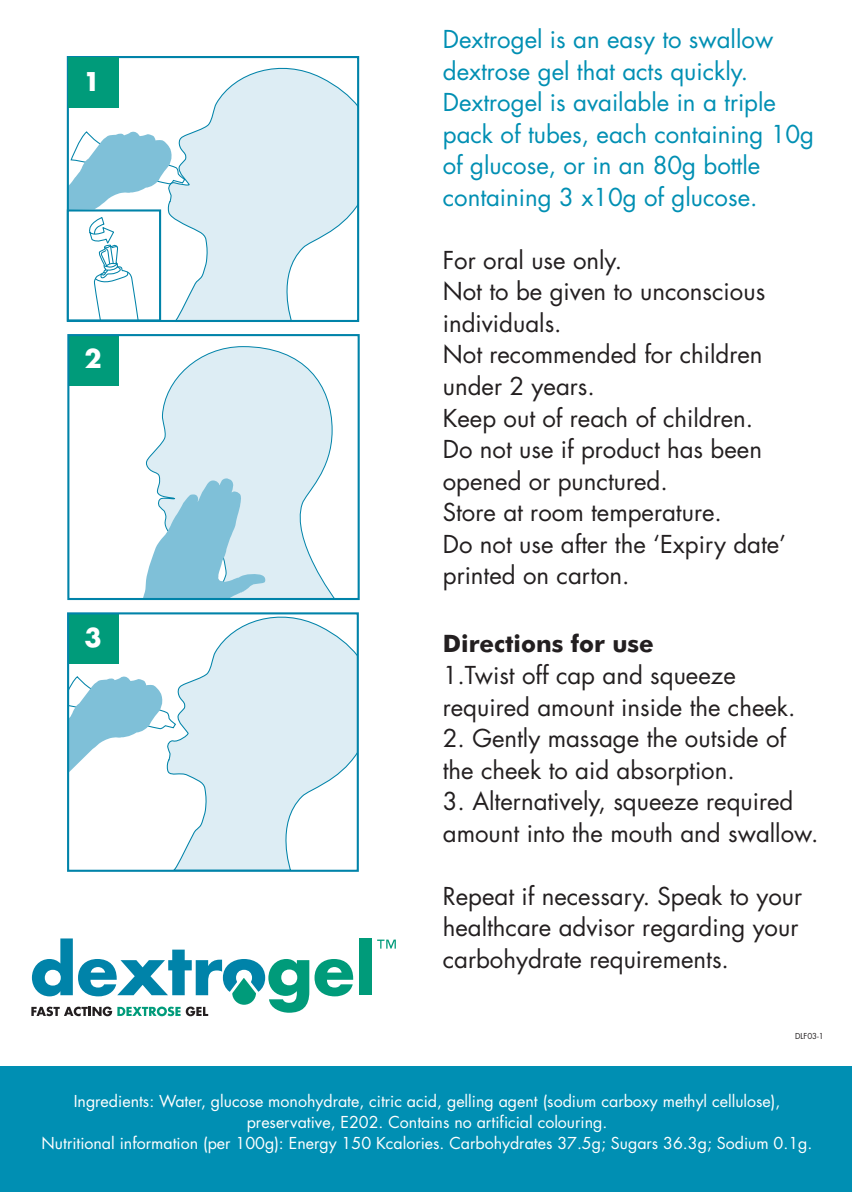
<style>
.page{position:relative;width:852px;height:1192px;background:#fff}
.page>*{position:absolute;margin:0;border:0;box-sizing:border-box;transform-origin:0 0}
.t1{font:700 25.2px "Futura";color:#fff}
.t2{font:24px/31.6px "Futura";color:#231f20}
.t3{font:24px/31.6px "Futura";color:#008fb3}
.t4{font:700 24px "Futura BT";color:#231f20}
.t5{font:16px/21px "Futura";color:#fff;text-align:center}
.t6{font:8px "Futura";color:#231f20}
</style>
<div class="page">
<svg style="left:70px;top:131px;width:97px;height:79px"></svg>
<svg style="left:146px;top:346px;width:188px;height:251px"></svg>
<svg style="left:143px;top:476px;width:123px;height:121px"></svg>
<svg style="left:167px;top:56px;width:193px;height:266px"></svg>
<div style="left:67px;top:56px;width:292px;height:266px;border:2px solid #0083a9"></div>
<div style="left:68px;top:58px;width:50px;height:50px;background:#009b7a"></div>
<div style="left:68px;top:335px;width:51px;height:50px;background:#009b7a"></div>
<div style="left:67px;top:334px;width:292px;height:266px;border:2px solid #0083a9"></div>
<svg style="left:70px;top:676px;width:96px;height:95px"></svg>
<svg style="left:166px;top:616px;width:189px;height:252px"></svg>
<div style="left:68px;top:613px;width:50px;height:51px;background:#009b7a"></div>
<div style="left:67px;top:612px;width:291px;height:259px;border:2px solid #0083a9"></div>
<div style="left:67px;top:209px;width:94px;height:112px;border:2px solid #0083a9"></div>
<svg style="left:87px;top:217px;width:52px;height:104px"></svg>
<div style="left:0;top:1066px;width:851px;height:125px;background:#008fb3"></div>
<div style="left:358px;top:938px;width:13px;height:57px;background:#009b7a"></div>
<svg style="left:31px;top:938px;width:322px;height:78px"></svg>
<svg style="left:377px;top:939px;width:18px;height:9px"></svg>
<p class="t1" style="left:83px;top:64px;width:19px">1</p>
<p class="t1" style="left:85px;top:341px;width:19px">2</p>
<p class="t1" style="left:84px;top:620px;width:19px">3</p>
<p class="t3" style="left:442px;top:26px;width:373px">Dextrogel is an easy to swallow dextrose gel that acts quickly.<br>Dextrogel is available in a triple pack of tubes, each containing 10g of glucose, or in an 80g bottle containing 3 x10g of glucose.</p>
<p class="t2" style="left:442px;top:246px;width:345px">For oral use only.<br>Not to be given to unconscious individuals.<br>Not recommended for children under 2 years.<br>Keep out of reach of children.<br>Do not use if product has been opened or punctured.<br>Store at room temperature.<br>Do not use after the ‘Expiry date’ printed on carton.</p>
<p class="t4" style="left:442px;top:634px;width:212px">Directions for use</p>
<p class="t2" style="left:442px;top:661px;width:354px">1.Twist off cap and squeeze required amount inside the cheek.</p>
<p class="t2" style="left:442px;top:724px;width:344px">2. Gently massage the outside of the cheek to aid absorption.</p>
<p class="t2" style="left:442px;top:787px;width:377px">3. Alternatively, squeeze required amount into the mouth and swallow.</p>
<p class="t2" style="left:442px;top:882px;width:360px">Repeat if necessary. Speak to your healthcare advisor regarding your carbohydrate requirements.</p>
<p class="t6" style="left:794px;top:1032px;width:30px">DLF03-1</p>
<p class="t5" style="left:42px;top:1092px;width:771px">Ingredients: Water, glucose monohydrate, citric acid, gelling agent (sodium carboxy methyl cellulose), preservative, E202. Contains no artificial colouring.<br>Nutritional information (per 100g): Energy 150 Kcalories. Carbohydrates 37.5g; Sugars 36.3g; Sodium 0.1g.</p>
</div>
